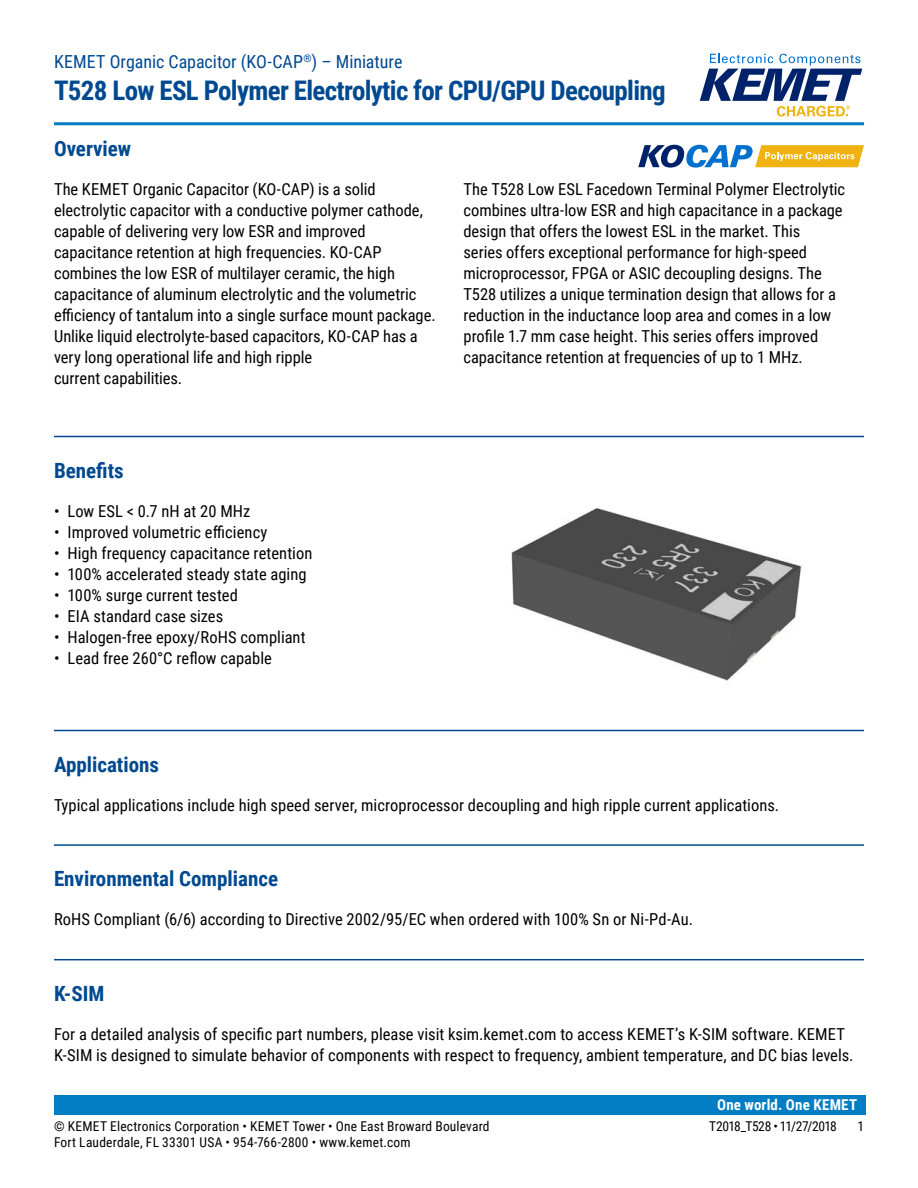
<style>
.page{position:relative;width:918px;height:1188px;background:#fff}
.page>*{position:absolute;margin:0;border:0;box-sizing:border-box;transform-origin:0 0}
.t1{font:700 27px "Roboto Condensed";letter-spacing:-.025em;color:#004990}
.t2{font:700 21px "Roboto Condensed";color:#004990}
.t3{font:18px "Roboto Condensed";color:#004990}
.t4{font:16.5px/21px "Roboto Condensed";color:#000}
.t5{font:700 15px "Roboto Condensed";letter-spacing:.015em;color:#fff}
.t6{font:13.5px "Roboto Condensed";letter-spacing:.015em;color:#000}
.t7{font:13.5px "Roboto Condensed";letter-spacing:-.03em;color:#000}
</style>
<div class="page">
<svg style="left:700px;top:54px;width:162px;height:63px"></svg>
<hr style="left:54px;top:122px;width:810px;height:3px;background:#007dc3">
<div style="left:54px;top:1095px;width:811px;height:20px;background:#007dc3"></div>
<hr style="left:54px;top:436px;width:810px;height:1px;background:#004990">
<hr style="left:54px;top:730px;width:810px;height:1px;background:#004990">
<hr style="left:54px;top:844px;width:810px;height:2px;background:#004990">
<hr style="left:54px;top:959px;width:810px;height:1px;background:#004990">
<img style="left:511px;top:508px;width:292px;height:173px">
<svg style="left:638px;top:145px;width:226px;height:23px"></svg>
<p class="t3" style="left:54px;top:48px;width:350px">KEMET Organic Capacitor (KO-CAP<sup>®</sup>) – Miniature</p>
<h1 class="t1" style="left:54px;top:71px;width:613px">T528 Low ESL Polymer Electrolytic for CPU/GPU Decoupling</h1>
<p class="t2" style="left:54px;top:134px;width:79px">Overview</p>
<p class="t4" style="left:54px;top:178px;width:383px">The KEMET Organic Capacitor (KO-CAP) is a solid electrolytic capacitor with a conductive polymer cathode, capable of delivering very low ESR and improved capacitance retention at high frequencies. KO-CAP combines the low ESR of multilayer ceramic, the high capacitance of aluminum electrolytic and the volumetric efficiency of tantalum into a single surface mount package.<br>Unlike liquid electrolyte-based capacitors, KO-CAP has a very long operational life and high ripple<br>current capabilities.</p>
<p class="t4" style="left:463px;top:178px;width:383px">The T528 Low ESL Facedown Terminal Polymer Electrolytic combines ultra-low ESR and high capacitance in a package design that offers the lowest ESL in the market. This<br>series offers exceptional performance for high-speed microprocessor, FPGA or ASIC decoupling designs. The T528 utilizes a unique termination design that allows for a reduction in the inductance loop area and comes in a low profile 1.7 mm case height. This series offers improved capacitance retention at frequencies of up to 1 MHz.</p>
<p class="t2" style="left:54px;top:456px;width:71px">Benefits</p>
<p class="t4" style="left:54px;top:500px;width:198px">• Low ESL &lt; 0.7 nH at 20 MHz</p>
<p class="t4" style="left:54px;top:521px;width:215px">• Improved volumetric efficiency</p>
<p class="t4" style="left:54px;top:542px;width:260px">• High frequency capacitance retention</p>
<p class="t4" style="left:54px;top:563px;width:254px">• 100% accelerated steady state aging</p>
<p class="t4" style="left:54px;top:584px;width:185px">• 100% surge current tested</p>
<p class="t4" style="left:54px;top:605px;width:171px">• EIA standard case sizes</p>
<p class="t4" style="left:54px;top:626px;width:253px">• Halogen-free epoxy/RoHS compliant</p>
<p class="t4" style="left:54px;top:647px;width:219px">• Lead free 260°C reflow capable</p>
<p class="t2" style="left:54px;top:750px;width:107px">Applications</p>
<p class="t4" style="left:54px;top:794px;width:727px">Typical applications include high speed server, microprocessor decoupling and high ripple current applications.</p>
<p class="t2" style="left:54px;top:864px;width:226px">Environmental Compliance</p>
<p class="t4" style="left:54px;top:908px;width:641px">RoHS Compliant (6/6) according to Directive 2002/95/EC when ordered with 100% Sn or Ni-Pd-Au.</p>
<p class="t2" style="left:54px;top:979px;width:52px">K-SIM</p>
<p class="t4" style="left:54px;top:1023px;width:801px">For a detailed analysis of specific part numbers, please visit ksim.kemet.com to access KEMET’s K-SIM software. KEMET<br>K-SIM is designed to simulate behavior of components with respect to frequency, ambient temperature, and DC bias levels.</p>
<p class="t5" style="left:717px;top:1094px;width:142px">One world. One KEMET</p>
<p class="t6" style="left:54px;top:1116px;width:437px">© KEMET Electronics Corporation • KEMET Tower • One East Broward Boulevard</p>
<p class="t7" style="left:709px;top:1116px;width:129px">T2018_T528 • 11/27/2018</p>
<p class="t6" style="left:857px;top:1116px;width:8px">1</p>
<p class="t6" style="left:54px;top:1133px;width:358px">Fort Lauderdale, FL 33301 USA • 954-766-2800 • www.kemet.com</p>
</div>
